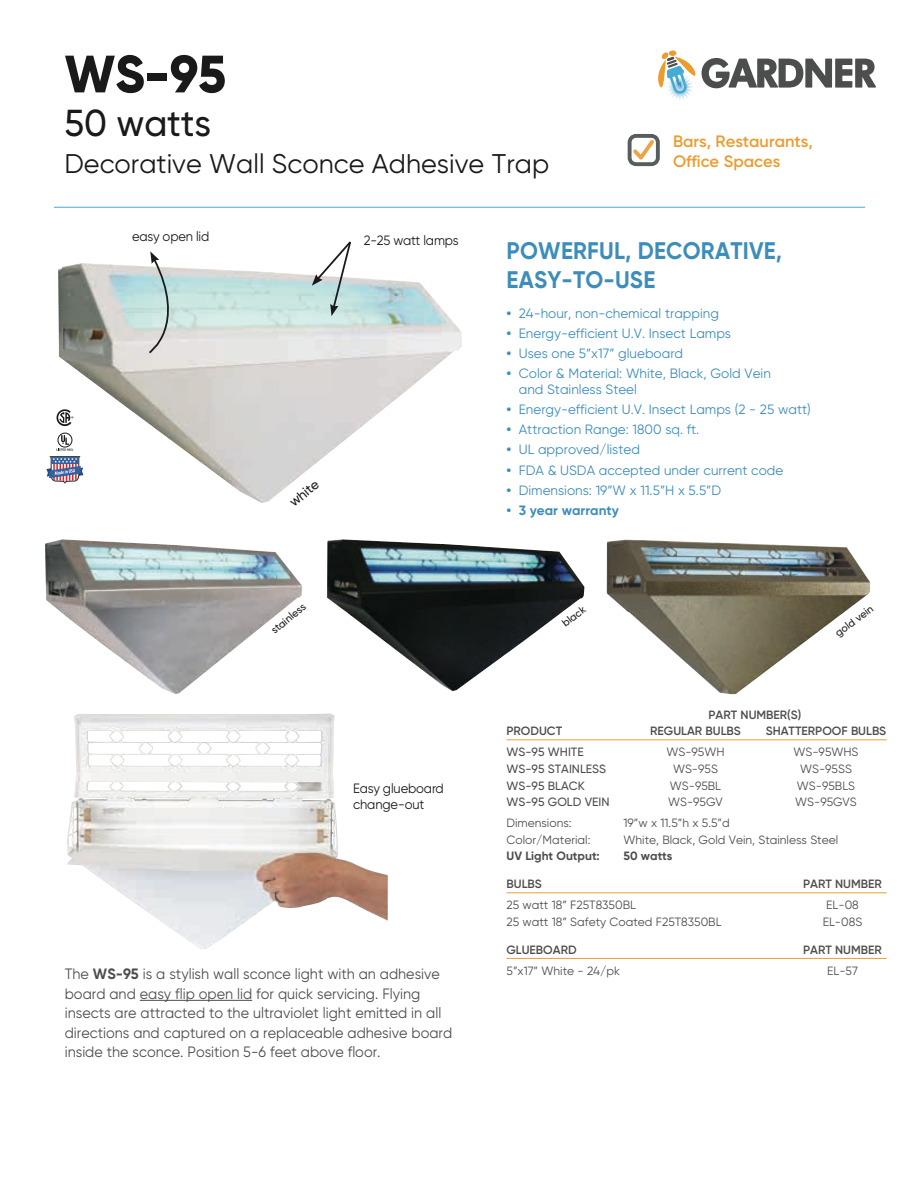
<style>
.page{position:relative;width:918px;height:1188px;background:#fff}
.page>*{position:absolute;margin:0;border:0;box-sizing:border-box;transform-origin:0 0}
.t1{font:800 52.5px "Gilroy";color:#1a1a1a}
.t2{font:500 37.5px "Gilroy";letter-spacing:-.005em;color:#1a1a1a}
.t3{font:27px "Gilroy";color:#1a1a1a}
.t4{font:700 24px/28.8px "Gilroy";letter-spacing:.01em;color:#3d8dba;scale:.94 1}
.t5{font:600 16.5px/19.8px "Gilroy";color:#ec9c2f}
.t6{font:15px/19.5px "Gilroy";color:#4c4e4d;scale:.96 1}
.t7{font:13.5px/16.2px "Gilroy";color:#3d8dba}
.t8{font:13.5px/16.2px "Gilroy";letter-spacing:-.01em;color:#1a1a1a;scale:.96 1}
.t9{font:700 13.5px "Gilroy";color:#3d8dba}
.t10{font:500 13.5px "Gilroy";color:#1a1a1a}
.t11{font:12px "Gilroy";color:#4c4e4d}
.t12{font:600 12px "Gilroy";color:#4c4e4d}
.t13{font:500 12px "Gilroy";color:#4c4e4d}
.t14{font:700 12px "Gilroy";color:#4c4e4d}
.t15{font:500 10.5px "Gilroy";color:#1a1a1a}
.s1{font-weight:700}
</style>
<div class="page">
<img style="left:67px;top:714px;width:321px;height:235px">
<svg style="left:46px;top:448px;width:11px;height:34px"></svg>
<img style="left:57px;top:263px;width:405px;height:240px">
<svg style="left:312px;top:241px;width:41px;height:75px"></svg>
<svg style="left:148px;top:251px;width:40px;height:103px;background:#ccd9d7"></svg>
<img style="left:45px;top:539px;width:257px;height:155px">
<img style="left:327px;top:539px;width:257px;height:152px">
<img style="left:607px;top:540px;width:263px;height:154px">
<hr style="left:140px;top:1000px;width:112px;height:1px;background:#4c4e4d">
<hr style="left:507px;top:740px;width:380px;height:1px;background:#ec9c2f">
<hr style="left:507px;top:893px;width:380px;height:1px;background:#ec9c2f">
<hr style="left:507px;top:958px;width:380px;height:1px;background:#ec9c2f">
<hr style="left:54px;top:207px;width:811px;height:1px;background:#45acd5">
<svg style="left:658px;top:52px;width:218px;height:49px"></svg>
<svg style="left:628px;top:134px;width:32px;height:32px"></svg>
<h1 class="t1" style="left:64px;top:41px;width:163px">WS-95</h1>
<h2 class="t2" style="left:64px;top:100px;width:148px">50 watts</h2>
<h3 class="t3" style="left:64px;top:147px;width:486px">Decorative Wall Sconce Adhesive Trap</h3>
<p class="t5" style="left:673px;top:131px;width:141px">Bars, Restaurants,<br>Office Spaces</p>
<p class="t8" style="left:132px;top:228px;width:82px">easy open lid</p>
<p class="t8" style="left:364px;top:233px;width:101px">2-25 watt lamps</p>
<p class="t10" style="left:286px;top:497px;width:35px;rotate:-40deg">white</p>
<h3 class="t4" style="left:507px;top:236px;width:295px">POWERFUL, DECORATIVE,<br>EASY-TO-USE</h3>
<p class="t7" style="left:507px;top:305px;width:214px"><span class="s1">•</span> 24-hour, non-chemical trapping</p>
<p class="t7" style="left:507px;top:325px;width:226px"><span class="s1">•</span> Energy-efficient U.V. Insect Lamps</p>
<p class="t7" style="left:507px;top:345px;width:178px"><span class="s1">•</span> Uses one 5”x17” glueboard</p>
<p class="t7" style="left:519px;top:365px;width:254px;text-indent:-12px"><span class="s1">•</span> Color &amp; Material: White, Black, Gold Vein and Stainless Steel</p>
<p class="t7" style="left:507px;top:401px;width:306px"><span class="s1">•</span> Energy-efficient U.V. Insect Lamps (2 - 25 watt)</p>
<p class="t7" style="left:507px;top:421px;width:194px"><span class="s1">•</span> Attraction Range: 1800 sq. ft.</p>
<p class="t7" style="left:507px;top:441px;width:135px"><span class="s1">•</span> UL approved/listed</p>
<p class="t7" style="left:507px;top:462px;width:278px"><span class="s1">•</span> FDA &amp; USDA accepted under current code</p>
<p class="t7" style="left:507px;top:482px;width:216px"><span class="s1">•</span> Dimensions: 19”W x 11.5”H x 5.5”D</p>
<p class="t9" style="left:507px;top:502px;width:114px">• 3 year warranty</p>
<p class="t15" style="left:268px;top:627px;width:43px;rotate:-40deg">stainless</p>
<p class="t15" style="left:559px;top:619px;width:28px;rotate:-37deg">black</p>
<p class="t12" style="left:709px;top:707px;width:94px">PART NUMBER(S)</p>
<p class="t15" style="left:833px;top:629px;width:46px;rotate:-37deg">gold vein</p>
<p class="t8" style="left:353px;top:780px;width:96px">Easy glueboard change-out</p>
<p class="t6" style="left:65px;top:964px;width:405px">The <span class="s1">WS-95</span> is a stylish wall sconce light with an adhesive board and easy flip open lid for quick servicing. Flying insects are attracted to the ultraviolet light emitted in all directions and captured on a replaceable adhesive board inside the sconce. Position 5-6 feet above floor.</p>
<p class="t12" style="left:507px;top:724px;width:57px">PRODUCT</p>
<p class="t12" style="left:650px;top:724px;width:92px">REGULAR BULBS</p>
<p class="t12" style="left:766px;top:724px;width:122px">SHATTERPOOF BULBS</p>
<p class="t13" style="left:507px;top:745px;width:79px">WS-95 WHITE</p>
<p class="t11" style="left:666px;top:745px;width:60px">WS-95WH</p>
<p class="t11" style="left:793px;top:745px;width:67px">WS-95WHS</p>
<p class="t13" style="left:507px;top:761px;width:101px">WS-95 STAINLESS</p>
<p class="t11" style="left:673px;top:761px;width:46px">WS-95S</p>
<p class="t11" style="left:800px;top:761px;width:53px">WS-95SS</p>
<p class="t13" style="left:507px;top:778px;width:80px">WS-95 BLACK</p>
<p class="t11" style="left:670px;top:778px;width:53px">WS-95BL</p>
<p class="t11" style="left:797px;top:778px;width:60px">WS-95BLS</p>
<p class="t13" style="left:507px;top:795px;width:105px">WS-95 GOLD VEIN</p>
<p class="t11" style="left:668px;top:795px;width:56px">WS-95GV</p>
<p class="t11" style="left:795px;top:795px;width:63px">WS-95GVS</p>
<p class="t11" style="left:507px;top:816px;width:67px">Dimensions:</p>
<p class="t11" style="left:624px;top:816px;width:108px">19”w x 11.5”h x 5.5”d</p>
<p class="t11" style="left:507px;top:832px;width:85px">Color/Material:</p>
<p class="t11" style="left:624px;top:832px;width:216px">White, Black, Gold Vein, Stainless Steel</p>
<p class="t14" style="left:507px;top:849px;width:95px">UV Light Output:</p>
<p class="t14" style="left:624px;top:849px;width:51px">50 watts</p>
<p class="t12" style="left:507px;top:877px;width:37px">BULBS</p>
<p class="t12" style="left:803px;top:877px;width:80px">PART NUMBER</p>
<p class="t11" style="left:507px;top:898px;width:131px">25 watt 18” F25T8350BL</p>
<p class="t11" style="left:826px;top:898px;width:34px">EL-08</p>
<p class="t11" style="left:507px;top:914px;width:217px">25 watt 18” Safety Coated F25T8350BL</p>
<p class="t11" style="left:823px;top:914px;width:41px">EL-08S</p>
<p class="t12" style="left:507px;top:942px;width:72px">GLUEBOARD</p>
<p class="t12" style="left:803px;top:942px;width:80px">PART NUMBER</p>
<p class="t11" style="left:507px;top:964px;width:115px">5”x17” White - 24/pk</p>
<p class="t11" style="left:827px;top:964px;width:32px">EL-57</p>
</div>
